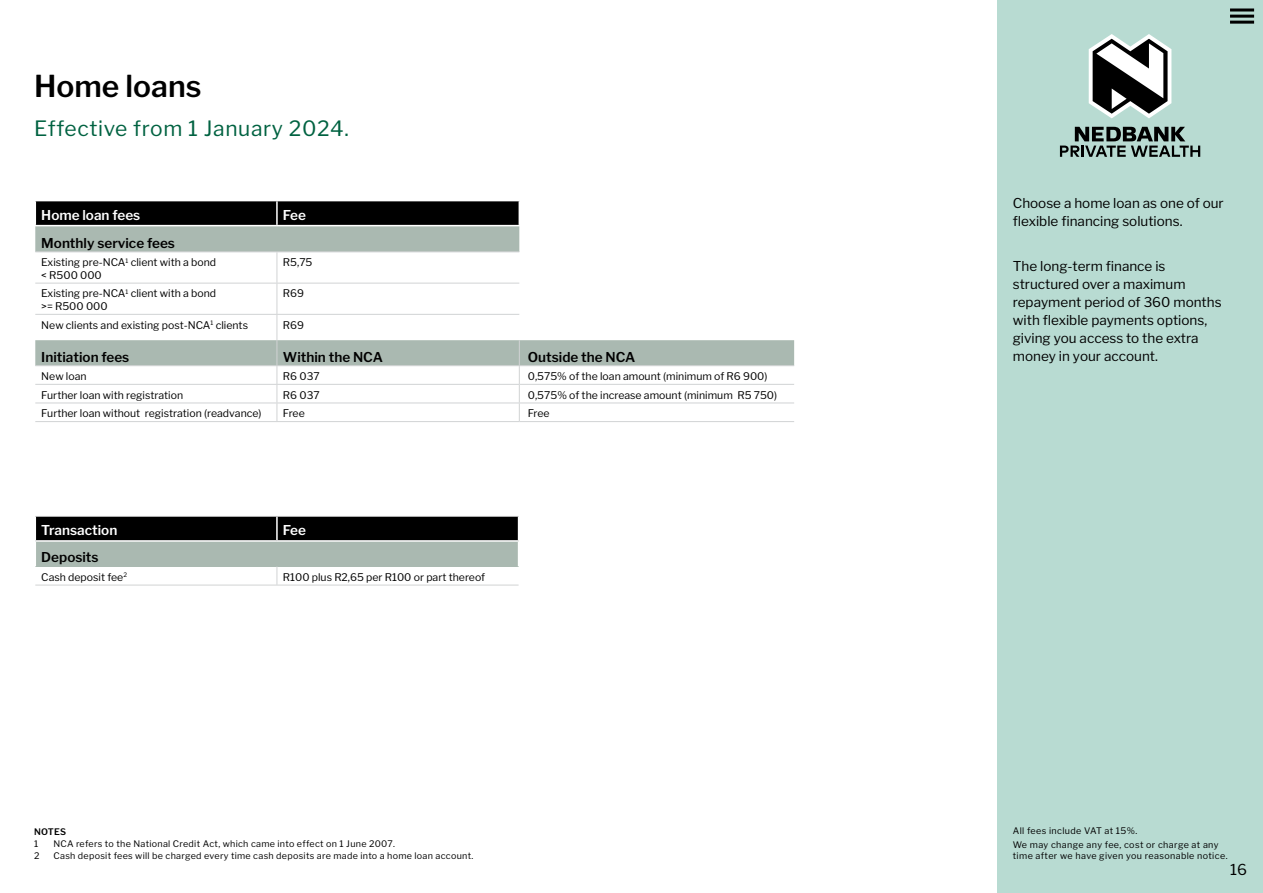
<style>
.page{position:relative;width:1263px;height:893px;background:#fff}
.page>*{position:absolute;margin:0;border:0;box-sizing:border-box;transform-origin:0 0}
.t1{font:600 30px "Libre Franklin";color:#000}
.t2{font:21px "Libre Franklin";letter-spacing:.03em;color:#006241}
.t3{font:15px "Libre Franklin";color:#000}
.t4{font:13.5px/18px "Libre Franklin";color:#000}
.t5{font:600 13.5px "Libre Franklin";color:#000}
.t6{font:600 13.5px "Libre Franklin";color:#fff}
.t7{font:10.5px/12.6px "Libre Franklin";color:#000}
.t8{font:9px/14.7px "Libre Franklin";letter-spacing:.03em;color:#000}
.t9{font:600 9px "Libre Franklin";letter-spacing:.03em;color:#000}
</style>
<div class="page">
<div style="left:997px;top:0;width:266px;height:893px;background:#b8dbd2"></div>
<svg style="left:1060px;top:127px;width:140px;height:30px"></svg>
<svg style="left:1089px;top:34px;width:82px;height:84px"></svg>
<svg style="left:35px;top:516px;width:484px;height:69px"></svg>
<hr style="left:35px;top:585px;width:242px;height:1px;background:#d1d3d4">
<hr style="left:277px;top:585px;width:242px;height:1px;background:#d1d3d4">
<svg style="left:35px;top:226px;width:759px;height:139px"></svg>
<svg style="left:35px;top:201px;width:485px;height:24px;background:#070707"></svg>
<hr style="left:35px;top:251px;width:242px;height:1px;background:#d1d3d4">
<hr style="left:277px;top:251px;width:242px;height:1px;background:#d1d3d4">
<hr style="left:277px;top:252px;width:1px;height:31px;background:#d1d3d4">
<hr style="left:35px;top:283px;width:242px;height:1px;background:#d1d3d4">
<hr style="left:277px;top:283px;width:242px;height:1px;background:#d1d3d4">
<hr style="left:277px;top:283px;width:1px;height:31px;background:#d1d3d4">
<hr style="left:35px;top:314px;width:242px;height:1px;background:#d1d3d4">
<hr style="left:277px;top:314px;width:242px;height:1px;background:#d1d3d4">
<hr style="left:35px;top:365px;width:242px;height:1px;background:#d1d3d4">
<hr style="left:277px;top:365px;width:242px;height:1px;background:#d1d3d4">
<hr style="left:519px;top:365px;width:275px;height:1px;background:#d1d3d4">
<hr style="left:35px;top:384px;width:242px;height:1px;background:#d1d3d4">
<hr style="left:277px;top:384px;width:242px;height:1px;background:#d1d3d4">
<hr style="left:519px;top:384px;width:275px;height:1px;background:#d1d3d4">
<hr style="left:35px;top:403px;width:242px;height:1px;background:#d1d3d4">
<hr style="left:277px;top:403px;width:242px;height:1px;background:#d1d3d4">
<hr style="left:519px;top:403px;width:275px;height:1px;background:#d1d3d4">
<hr style="left:35px;top:421px;width:242px;height:1px;background:#d1d3d4">
<hr style="left:277px;top:421px;width:242px;height:1px;background:#d1d3d4">
<hr style="left:519px;top:421px;width:275px;height:1px;background:#d1d3d4">
<svg style="left:277px;top:315px;width:1px;height:106px"></svg>
<svg style="left:519px;top:340px;width:1px;height:81px"></svg>
<hr style="left:1230px;top:9px;width:24px;height:3px;background:#000">
<hr style="left:1230px;top:15px;width:24px;height:3px;background:#000">
<hr style="left:1230px;top:21px;width:24px;height:3px;background:#000">
<h1 class="t1" style="left:34px;top:68px;width:169px">Home loans</h1>
<h2 class="t2" style="left:34px;top:116px;width:316px">Effective from 1 January 2024.</h2>
<p class="t6" style="left:41px;top:207px;width:100px">Home loan fees</p>
<p class="t6" style="left:283px;top:207px;width:24px">Fee</p>
<p class="t5" style="left:41px;top:235px;width:135px">Monthly service fees</p>
<p class="t7" style="left:41px;top:256px;width:176px">Existing pre-NCA<sup>1</sup> client with a bond &lt; R500 000</p>
<p class="t7" style="left:283px;top:256px;width:31px">R5,75</p>
<p class="t7" style="left:41px;top:287px;width:176px">Existing pre-NCA<sup>1</sup> client with a bond &gt;= R500 000</p>
<p class="t7" style="left:283px;top:287px;width:23px">R69</p>
<p class="t7" style="left:41px;top:319px;width:208px">New clients and existing post-NCA<sup>1</sup> clients</p>
<p class="t7" style="left:283px;top:319px;width:23px">R69</p>
<p class="t5" style="left:41px;top:349px;width:90px">Initiation fees</p>
<p class="t5" style="left:283px;top:349px;width:101px">Within the NCA</p>
<p class="t5" style="left:528px;top:349px;width:109px">Outside the NCA</p>
<p class="t7" style="left:41px;top:370px;width:47px">New loan</p>
<p class="t7" style="left:283px;top:370px;width:38px">R6 037</p>
<p class="t7" style="left:528px;top:370px;width:241px">0,575% of the loan amount (minimum of R6 900)</p>
<p class="t7" style="left:41px;top:389px;width:143px">Further loan with registration</p>
<p class="t7" style="left:283px;top:389px;width:38px">R6 037</p>
<p class="t7" style="left:528px;top:389px;width:251px">0,575% of the increase amount (minimum R5 750)</p>
<p class="t7" style="left:41px;top:407px;width:222px">Further loan without registration (readvance)</p>
<p class="t7" style="left:283px;top:407px;width:23px">Free</p>
<p class="t7" style="left:528px;top:407px;width:23px">Free</p>
<p class="t6" style="left:41px;top:522px;width:78px">Transaction</p>
<p class="t6" style="left:283px;top:522px;width:24px">Fee</p>
<p class="t5" style="left:41px;top:549px;width:59px">Deposits</p>
<p class="t7" style="left:41px;top:571px;width:87px">Cash deposit fee<sup>2</sup></p>
<p class="t7" style="left:283px;top:571px;width:204px">R100 plus R2,65 per R100 or part thereof</p>
<p class="t9" style="left:34px;top:826px;width:34px">NOTES</p>
<p class="t8" style="left:34px;top:836px;width:6px">1</p>
<p class="t8" style="left:54px;top:836px;width:343px">NCA refers to the National Credit Act, which came into effect on 1 June 2007.</p>
<p class="t8" style="left:34px;top:848px;width:7px">2</p>
<p class="t8" style="left:54px;top:848px;width:421px">Cash deposit fees will be charged every time cash deposits are made into a home loan account.</p>
<p class="t4" style="left:1013px;top:194px;width:212px">Choose a home loan as one of our flexible financing solutions.</p>
<p class="t4" style="left:1013px;top:257px;width:210px">The long-term finance is structured over a maximum repayment period of 360 months with flexible payments options, giving you access to the extra money in your account.</p>
<p class="t8" style="left:1013px;top:823px;width:207px">All fees include VAT at 15%.<br>We may change any fee, cost or charge at any</p>
<p class="t8" style="left:1013px;top:848px;width:216px">time after we have given you reasonable notice.</p>
<h3 class="t3" style="left:1230px;top:860px;width:18px">16</h3>
</div>
